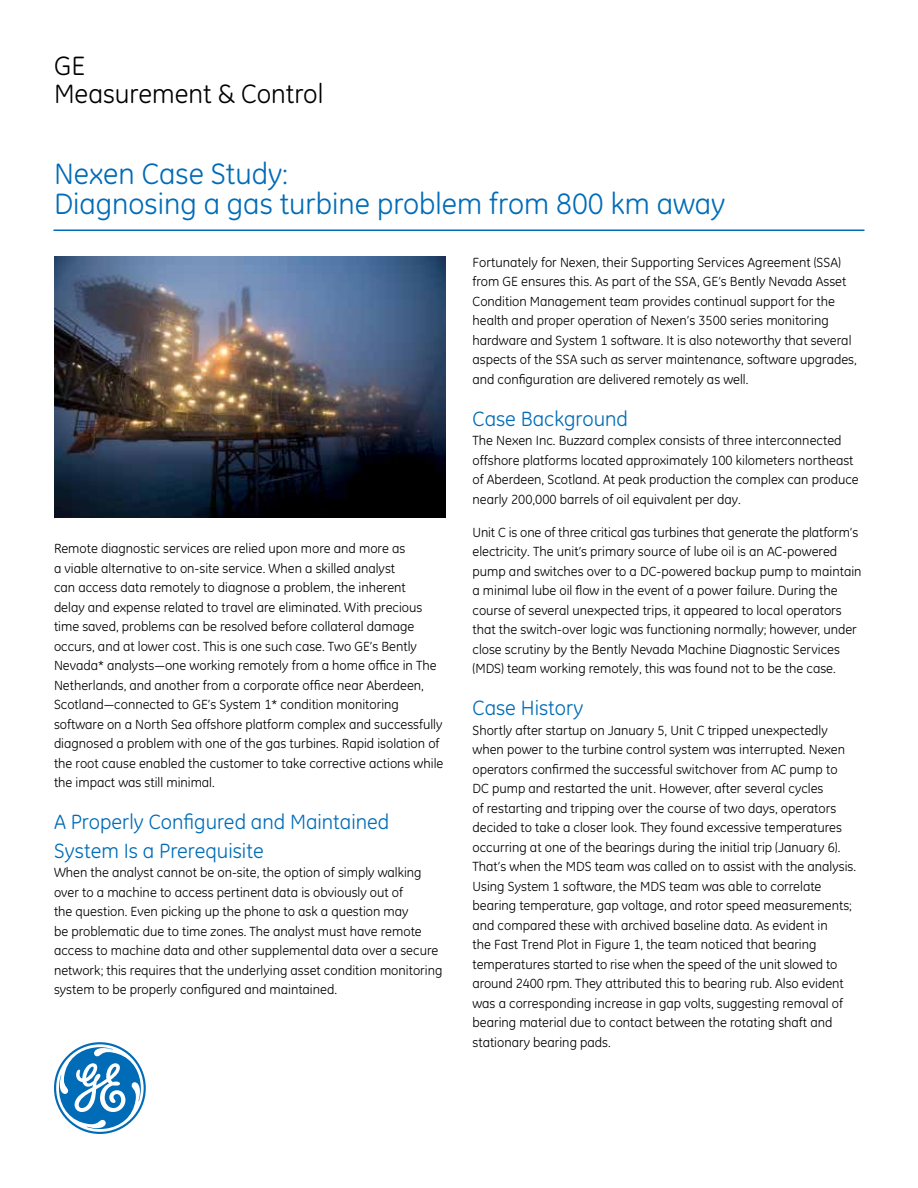
<style>
.page{position:relative;width:918px;height:1188px;background:#fff}
.page>*{position:absolute;margin:0;border:0;box-sizing:border-box;transform-origin:0 0}
.t1{font:30px/30px "GE Inspira";color:#006cb7}
.t2{font:27px/28.5px "GE Inspira";color:#000}
.t3{font:21px/28.5px "GE Inspira";color:#006cb7}
.t4{font:13.5px/19.5px "GE Inspira";color:#000}
</style>
<div class="page">
<svg style="left:54px;top:1042px;width:92px;height:92px"></svg>
<hr style="left:54px;top:230px;width:810px;height:1px;background:#006cb7">
<img style="left:54px;top:256px;width:392px;height:262px">
<h2 class="t2" style="left:54px;top:51px;width:271px">GE<br>Measurement &amp; Control</h2>
<h1 class="t1" style="left:54px;top:158px;width:673px">Nexen Case Study:<br>Diagnosing a gas turbine problem from 800 km away</h1>
<p class="t4" style="left:54px;top:539px;width:391px">Remote diagnostic services are relied upon more and more as<br>a viable alternative to on-site service. When a skilled analyst<br>can access data remotely to diagnose a problem, the inherent<br>delay and expense related to travel are eliminated. With precious time saved, problems can be resolved before collateral damage occurs, and at lower cost. This is one such case. Two GE’s Bently Nevada* analysts—one working remotely from a home office in The Netherlands, and another from a corporate office near Aberdeen, Scotland—connected to GE’s System 1* condition monitoring software on a North Sea offshore platform complex and successfully diagnosed a problem with one of the gas turbines. Rapid isolation of the root cause enabled the customer to take corrective actions while the impact was still minimal.</p>
<h3 class="t3" style="left:54px;top:808px;width:337px">A Properly Configured and Maintained<br>System Is a Prerequisite</h3>
<p class="t4" style="left:54px;top:863px;width:390px">When the analyst cannot be on-site, the option of simply walking over to a machine to access pertinent data is obviously out of<br>the question. Even picking up the phone to ask a question may<br>be problematic due to time zones. The analyst must have remote access to machine data and other supplemental data over a secure network; this requires that the underlying asset condition monitoring system to be properly configured and maintained.</p>
<p class="t4" style="left:472px;top:252px;width:386px">Fortunately for Nexen, their Supporting Services Agreement (SSA) from GE ensures this. As part of the SSA, GE’s Bently Nevada Asset Condition Management team provides continual support for the health and proper operation of Nexen’s 3500 series monitoring hardware and System 1 software. It is also noteworthy that several aspects of the SSA such as server maintenance, software upgrades, and configuration are delivered remotely as well.</p>
<h3 class="t3" style="left:472px;top:404px;width:157px">Case Background</h3>
<p class="t4" style="left:472px;top:431px;width:388px">The Nexen Inc. Buzzard complex consists of three interconnected offshore platforms located approximately 100 kilometers northeast of Aberdeen, Scotland. At peak production the complex can produce nearly 200,000 barrels of oil equivalent per day.</p>
<p class="t4" style="left:472px;top:522px;width:391px">Unit C is one of three critical gas turbines that generate the platform’s electricity. The unit’s primary source of lube oil is an AC-powered pump and switches over to a DC-powered backup pump to maintain a minimal lube oil flow in the event of a power failure. During the course of several unexpected trips, it appeared to local operators that the switch-over logic was functioning normally; however, under close scrutiny by the Bently Nevada Machine Diagnostic Services (MDS) team working remotely, this was found not to be the case.</p>
<h3 class="t3" style="left:472px;top:694px;width:112px">Case History</h3>
<p class="t4" style="left:472px;top:720px;width:385px">Shortly after startup on January 5, Unit C tripped unexpectedly when power to the turbine control system was interrupted. Nexen operators confirmed the successful switchover from AC pump to DC pump and restarted the unit. However, after several cycles<br>of restarting and tripping over the course of two days, operators decided to take a closer look. They found excessive temperatures occurring at one of the bearings during the initial trip (January 6).<br>That’s when the MDS team was called on to assist with the analysis.<br>Using System 1 software, the MDS team was able to correlate bearing temperature, gap voltage, and rotor speed measurements; and compared these with archived baseline data. As evident in<br>the Fast Trend Plot in Figure 1, the team noticed that bearing temperatures started to rise when the speed of the unit slowed to around 2400 rpm. They attributed this to bearing rub. Also evident was a corresponding increase in gap volts, suggesting removal of bearing material due to contact between the rotating shaft and stationary bearing pads.</p>
</div>
